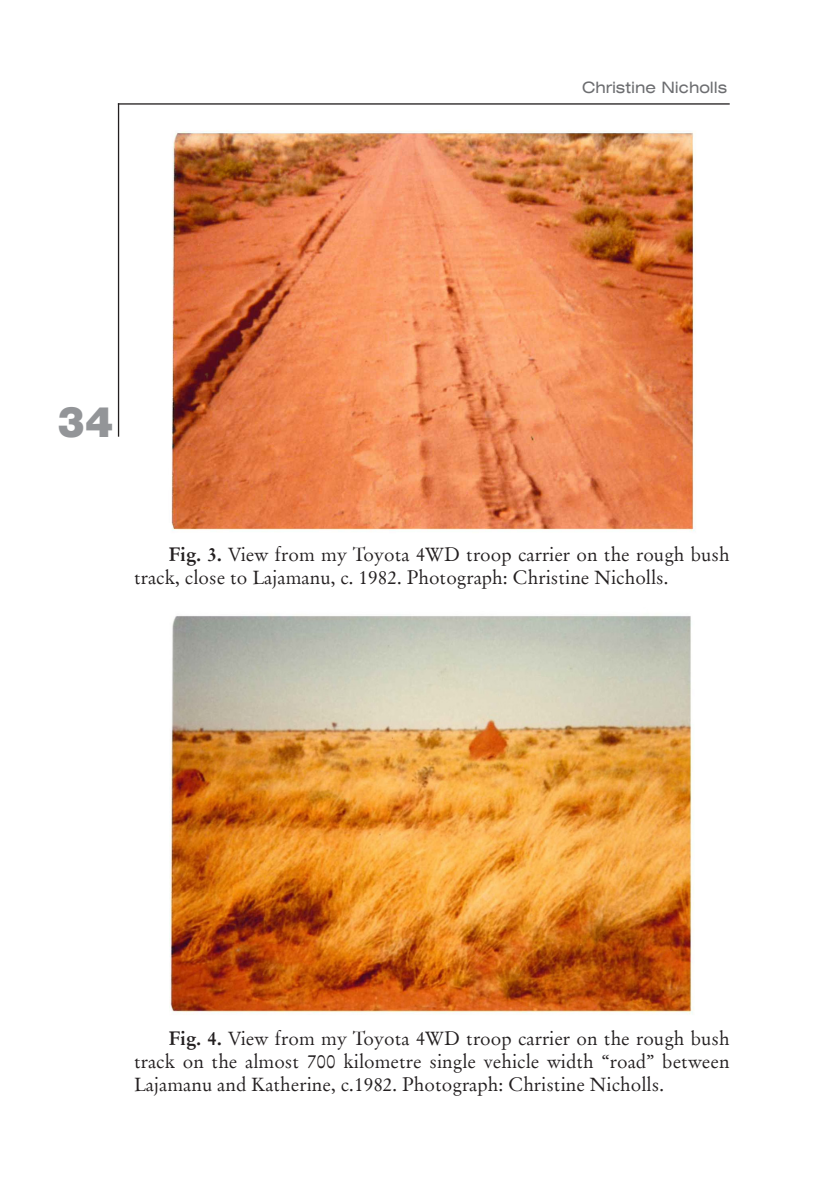
<style>
.page{position:relative;width:829px;height:1191px;background:#fff}
.page>*{position:absolute;margin:0;border:0;box-sizing:border-box;transform-origin:0 0}
.t1{font:38.5px "Swis 721 Blk 2 EU";color:#939598}
.TEKST_GŁÓWNY{font:19.25px/23.1px "Orig Garmnd EU";color:#231f20}
.t2{font:15.75px "Swis 721 Ex EU";color:#6c6d70}
.s1{font-weight:700}
</style>
<div class="page">
<hr style="left:118px;top:103px;width:611px;height:2px;background:#231f20">
<hr style="left:118px;top:103px;width:1px;height:334px;background:#231f20">
<img style="left:171px;top:131px;width:525px;height:400px">
<img style="left:169px;top:615px;width:525px;height:399px">
<p class="t2" style="left:582px;top:78px;width:147px">Christine Nicholls</p>
<h1 class="t1" style="left:57px;top:396px;width:57px">34</h1>
<p class="TEKST_GŁÓWNY" style="left:134px;top:543px;width:597px;text-indent:35px"><span class="s1">Fig. 3.</span> View from my Toyota 4WD troop carrier on the rough bush track, close to Lajamanu, c. 1982. Photograph: Christine Nicholls.</p>
<p class="TEKST_GŁÓWNY" style="left:134px;top:1027px;width:597px;text-align:justify;text-indent:35px"><span class="s1">Fig. 4.</span> View from my Toyota 4WD troop carrier on the rough bush track on the almost 700 kilometre single vehicle width “road” between Lajamanu and Katherine, c.1982. Photograph: Christine Nicholls.</p>
</div>
